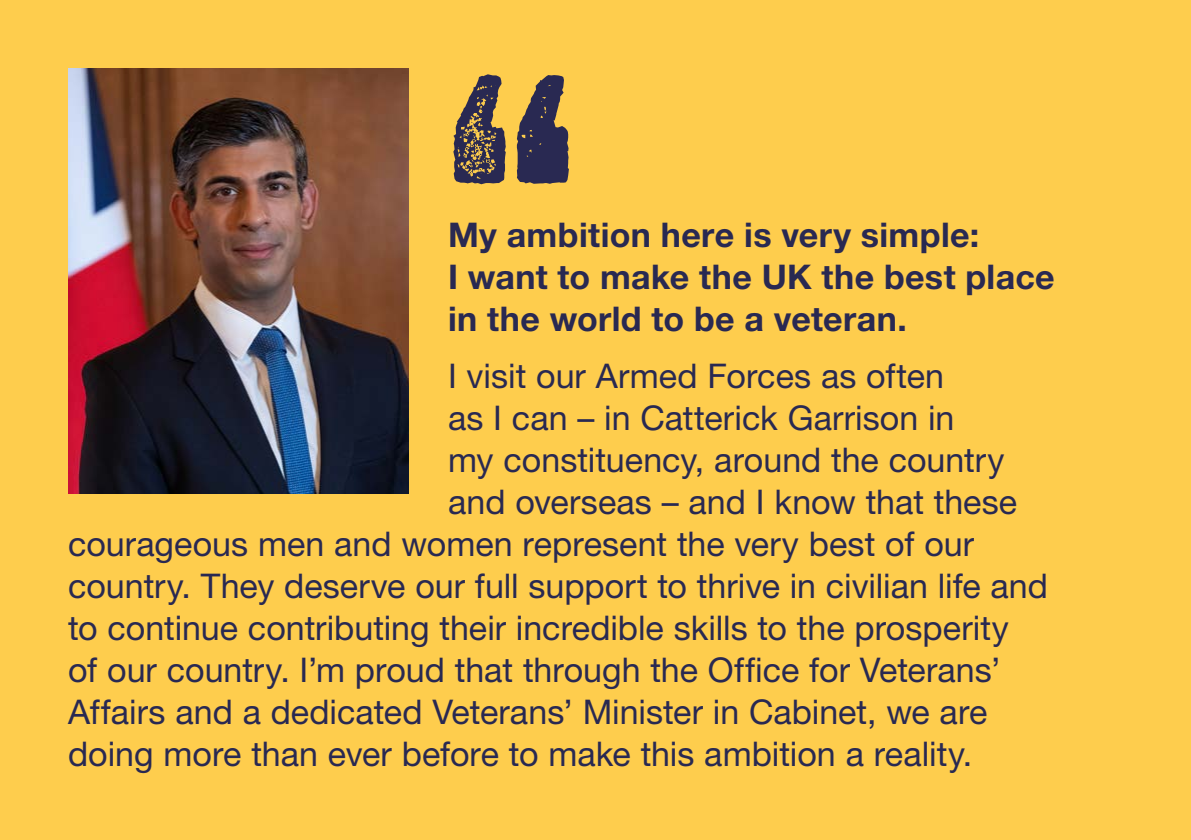
<style>
.page{position:relative;width:1191px;height:840px;background:#fff}
.page>*{position:absolute;margin:0;border:0;box-sizing:border-box;transform-origin:0 0}
.t1{font:382.6px "Headline Gothic ATF Rough No.1";color:#292952}
.Body___Intro_paragra{font:34px "Helvetica Neue LT Pro";color:#292952}
.Body___Intro_paragra-2{font:700 34px/42px "Helvetica Neue LT Pro";letter-spacing:.01em;color:#292952}
</style>
<div class="page">
<div style="left:0;top:0;width:1191px;height:839px;background:#fecd4d"></div>
<img style="left:68px;top:68px;width:340px;height:425px">
<h1 class="t1" style="left:448px;top:-11px;width:128px">“</h1>
<p class="Body___Intro_paragra-2" style="left:448px;top:213px;width:608px">My ambition here is very simple:<br>I want to make the UK the best place in the world to be a veteran.</p>
<p class="Body___Intro_paragra" style="left:448px;top:355px;width:497px">I visit our Armed Forces as often</p>
<p class="Body___Intro_paragra" style="left:448px;top:397px;width:508px">as I can – in Catterick Garrison in</p>
<p class="Body___Intro_paragra" style="left:448px;top:439px;width:558px">my constituency, around the country</p>
<p class="Body___Intro_paragra" style="left:448px;top:481px;width:570px">and overseas – and I know that these</p>
<p class="Body___Intro_paragra" style="left:68px;top:523px;width:907px">courageous men and women represent the very best of our</p>
<p class="Body___Intro_paragra" style="left:68px;top:565px;width:981px">country. They deserve our full support to thrive in civilian life and</p>
<p class="Body___Intro_paragra" style="left:68px;top:607px;width:942px">to continue contributing their incredible skills to the prosperity</p>
<p class="Body___Intro_paragra" style="left:68px;top:649px;width:934px">of our country. I’m proud that through the Office for Veterans’</p>
<p class="Body___Intro_paragra" style="left:68px;top:691px;width:921px">Affairs and a dedicated Veterans’ Minister in Cabinet, we are</p>
<p class="Body___Intro_paragra" style="left:68px;top:733px;width:906px">doing more than ever before to make this ambition a reality.</p>
</div>
